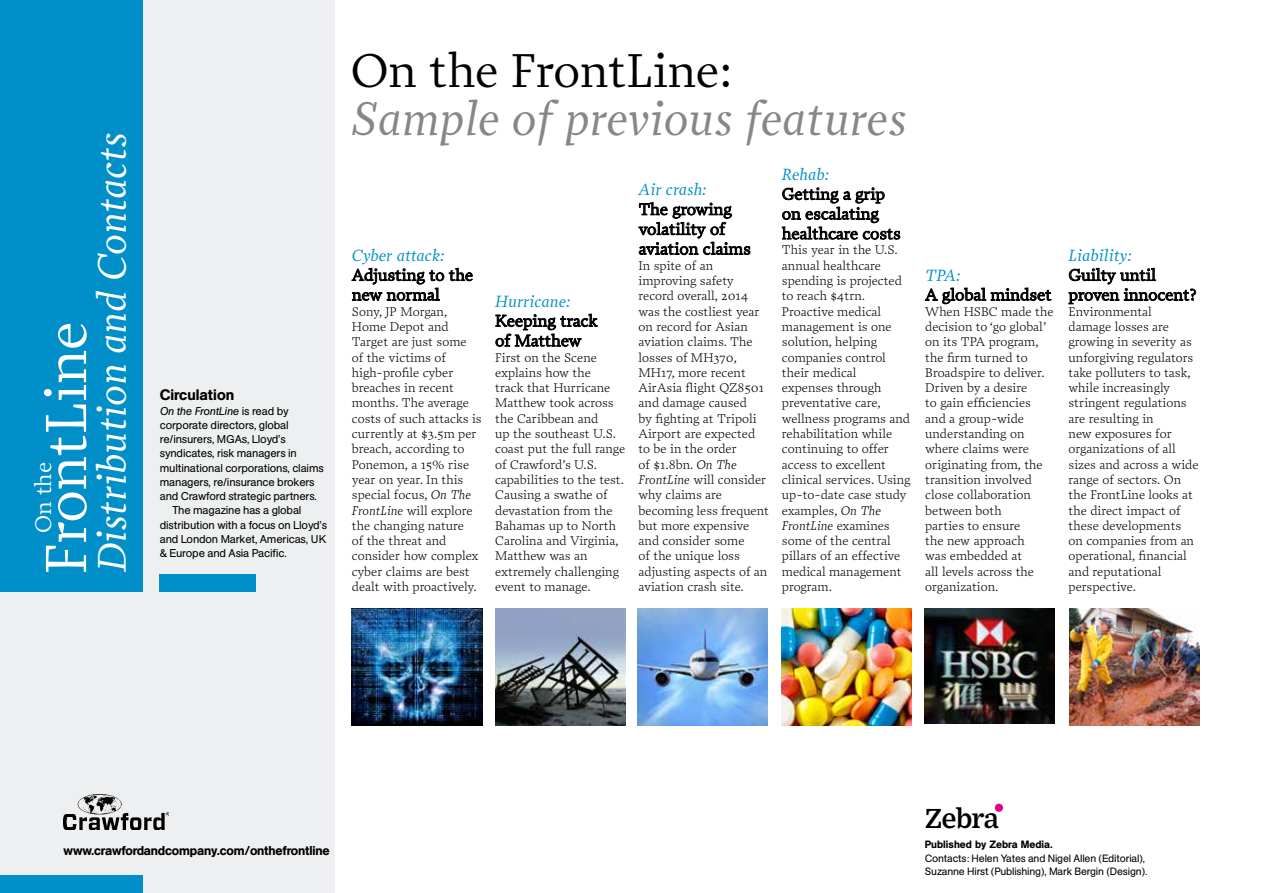
<style>
.page{position:relative;width:1263px;height:893px;background:#fff}
.page>*{position:absolute;margin:0;border:0;box-sizing:border-box;transform-origin:0 0}
.t1{font:58.65px "Prensa";letter-spacing:-.01em;color:#fff}
.t2{font:italic 48px "Prensa";letter-spacing:-.005em;color:#878787}
.t3{font:48px "Prensa";letter-spacing:-.005em;color:#000}
.t4{font:italic 40.5px "Prensa";letter-spacing:-.01em;color:#fff}
.t5{font:600 26.55px "Exchange Web";letter-spacing:-.04em;color:#000}
.t6{font:22.95px "Prensa";color:#fff}
.t7{font:16.5px/19.8px "Prensa";color:#000}
.t8{font:italic 16.5px "Prensa";color:#008fc8}
.t9{font:500 15px "AG Buch BQ";color:#000}
.t10{font:300 12.75px/15.3px "Prensa";color:#000}
.t11{font:500 12.75px "AG Buch BQ";letter-spacing:-.015em;color:#000}
.t12{font:11.25px "AG Buch BQ";letter-spacing:-.015em;color:#000}
.t13{font:italic 11.25px "AG Buch BQ";letter-spacing:-.015em;color:#000}
.t14{font:10.5px/13.5px "AG Buch BQ";letter-spacing:-.015em;color:#000}
.t15{font:500 10.5px "AG Buch BQ";color:#000}
.s1{font-style:normal}
.s2{font-style:italic}
</style>
<div class="page">
<div style="left:0;top:0;width:335px;height:893px;background:#edeff0"></div>
<div style="left:0;top:0;width:143px;height:591px;background:#008fc8"></div>
<div style="left:0;top:876px;width:143px;height:17px;background:#008fc8"></div>
<div style="left:160px;top:574px;width:96px;height:17px;background:#008fc8"></div>
<svg style="left:352px;top:268px;width:120px;height:33px"></svg>
<svg style="left:496px;top:314px;width:101px;height:33px"></svg>
<svg style="left:639px;top:202px;width:111px;height:53px"></svg>
<svg style="left:782px;top:187px;width:118px;height:52px"></svg>
<svg style="left:925px;top:288px;width:126px;height:16px"></svg>
<svg style="left:1069px;top:268px;width:127px;height:36px"></svg>
<div style="left:995px;top:804px;width:8px;height:8px;background:#e6007d;border-radius:50%"></div>
<img style="left:64px;top:794px;width:104px;height:35px">
<img style="left:352px;top:608px;width:131px;height:117px">
<img style="left:495px;top:608px;width:130px;height:117px">
<img style="left:638px;top:608px;width:129px;height:117px">
<img style="left:781px;top:608px;width:130px;height:117px">
<img style="left:925px;top:608px;width:129px;height:115px">
<img style="left:1069px;top:608px;width:130px;height:117px">
<h1 class="t1" style="left:32px;top:574px;width:254px;rotate:-90deg">FrontLine</h1>
<h3 class="t6" style="left:30px;top:533px;width:72px;rotate:-90deg">On the</h3>
<h3 class="t4" style="left:88px;top:572px;width:442px;rotate:-90deg">Distribution and Contacts</h3>
<p class="t9" style="left:160px;top:386px;width:76px">Circulation</p>
<p class="t13" style="left:160px;top:404px;width:130px">On the FrontLine <span class="s1">is read by</span></p>
<p class="t12" style="left:160px;top:419px;width:130px">corporate directors, global</p>
<p class="t12" style="left:160px;top:433px;width:128px">re/insurers, MGAs, Lloyd’s</p>
<p class="t12" style="left:160px;top:447px;width:139px">syndicates, risk managers in</p>
<p class="t12" style="left:160px;top:461px;width:166px">multinational corporations, claims</p>
<p class="t12" style="left:160px;top:476px;width:156px">managers, re/insurance brokers</p>
<p class="t12" style="left:160px;top:490px;width:159px">and Crawford strategic partners.</p>
<p class="t12" style="left:173px;top:504px;width:130px">The magazine has a global</p>
<p class="t12" style="left:160px;top:518px;width:169px">distribution with a focus on Lloyd’s</p>
<p class="t12" style="left:160px;top:533px;width:168px">and London Market, Americas, UK</p>
<p class="t12" style="left:160px;top:547px;width:128px">&amp; Europe and Asia Pacific.</p>
<h2 class="t3" style="left:351px;top:42px;width:383px">On the FrontLine:</h2>
<h2 class="t2" style="left:351px;top:90px;width:558px">Sample of previous features</h2>
<p class="t8" style="left:352px;top:245px;width:94px">Cyber attack:</p>
<p class="t7" style="left:352px;top:265px;width:123px">Adjusting to the new normal</p>
<p class="t10" style="left:352px;top:304px;width:131px">Sony, JP Morgan,<br>Home Depot and<br>Target are just some<br>of the victims of high-profile cyber breaches in recent months. The average costs of such attacks is currently at $3.5m per breach, according to<br>Ponemon, a 15% rise year on year. In this special focus, <span class="s2">On The<br>FrontLine</span> will explore the changing nature<br>of the threat and consider how complex cyber claims are best dealt with proactively.</p>
<p class="t8" style="left:495px;top:291px;width:77px">Hurricane:</p>
<p class="t7" style="left:495px;top:311px;width:104px">Keeping track of Matthew</p>
<p class="t10" style="left:495px;top:350px;width:132px">First on the Scene explains how the<br>track that Hurricane<br>Matthew took across the Caribbean and<br>up the southeast U.S. coast put the full range of Crawford’s U.S. capabilities to the test.<br>Causing a swathe of devastation from the<br>Bahamas up to North<br>Carolina and Virginia,<br>Matthew was an extremely challenging event to manage.</p>
<p class="t8" style="left:639px;top:180px;width:70px">Air crash:</p>
<p class="t7" style="left:639px;top:199px;width:114px">The growing volatility of aviation claims</p>
<p class="t10" style="left:639px;top:258px;width:132px">In spite of an improving safety record overall, 2014 was the costliest year on record for Asian aviation claims. The losses of MH370,<br>MH17, more recent<br>AirAsia flight QZ8501 and damage caused<br>by fighting at Tripoli<br>Airport are expected to be in the order<br>of $1.8bn. <span class="s2">On The<br>FrontLine</span> will consider why claims are becoming less frequent but more expensive and consider some<br>of the unique loss adjusting aspects of an aviation crash site.</p>
<p class="t8" style="left:782px;top:164px;width:49px">Rehab:</p>
<p class="t7" style="left:782px;top:184px;width:120px">Getting a grip on escalating healthcare costs</p>
<p class="t10" style="left:782px;top:242px;width:130px">This year in the U.S. annual healthcare spending is projected to reach $4trn.<br>Proactive medical management is one solution, helping companies control their medical expenses through preventative care, wellness programs and rehabilitation while continuing to offer access to excellent clinical services. Using up-to-date case study examples, <span class="s2">On The<br>FrontLine</span> examines some of the central pillars of an effective medical management program.</p>
<p class="t8" style="left:925px;top:265px;width:37px">TPA:</p>
<p class="t7" style="left:925px;top:285px;width:128px">A global mindset</p>
<p class="t10" style="left:925px;top:304px;width:130px">When HSBC made the decision to ‘go global’ on its TPA program, the firm turned to<br>Broadspire to deliver.<br>Driven by a desire<br>to gain efficiencies and a group-wide understanding on where claims were originating from, the transition involved close collaboration between both<br>parties to ensure<br>the new approach<br>was embedded at<br>all levels across the organization.</p>
<p class="t8" style="left:1068px;top:245px;width:65px">Liability:</p>
<p class="t7" style="left:1068px;top:265px;width:130px">Guilty until proven innocent?</p>
<p class="t10" style="left:1068px;top:304px;width:132px">Environmental<br>damage losses are growing in severity as unforgiving regulators take polluters to task, while increasingly stringent regulations are resulting in<br>new exposures for organizations of all sizes and across a wide range of sectors. On the FrontLine looks at the direct impact of these developments on companies from an operational, financial and reputational perspective.</p>
<p class="t11" style="left:64px;top:842px;width:267px">www.crawfordandcompany.com/onthefrontline</p>
<h3 class="t5" style="left:925px;top:797px;width:76px">Zebra</h3>
<p class="t15" style="left:925px;top:838px;width:129px">Published by Zebra Media.</p>
<p class="t14" style="left:925px;top:851px;width:224px">Contacts: Helen Yates and Nigel Allen (Editorial),<br>Suzanne Hirst (Publishing), Mark Bergin (Design).</p>
</div>
